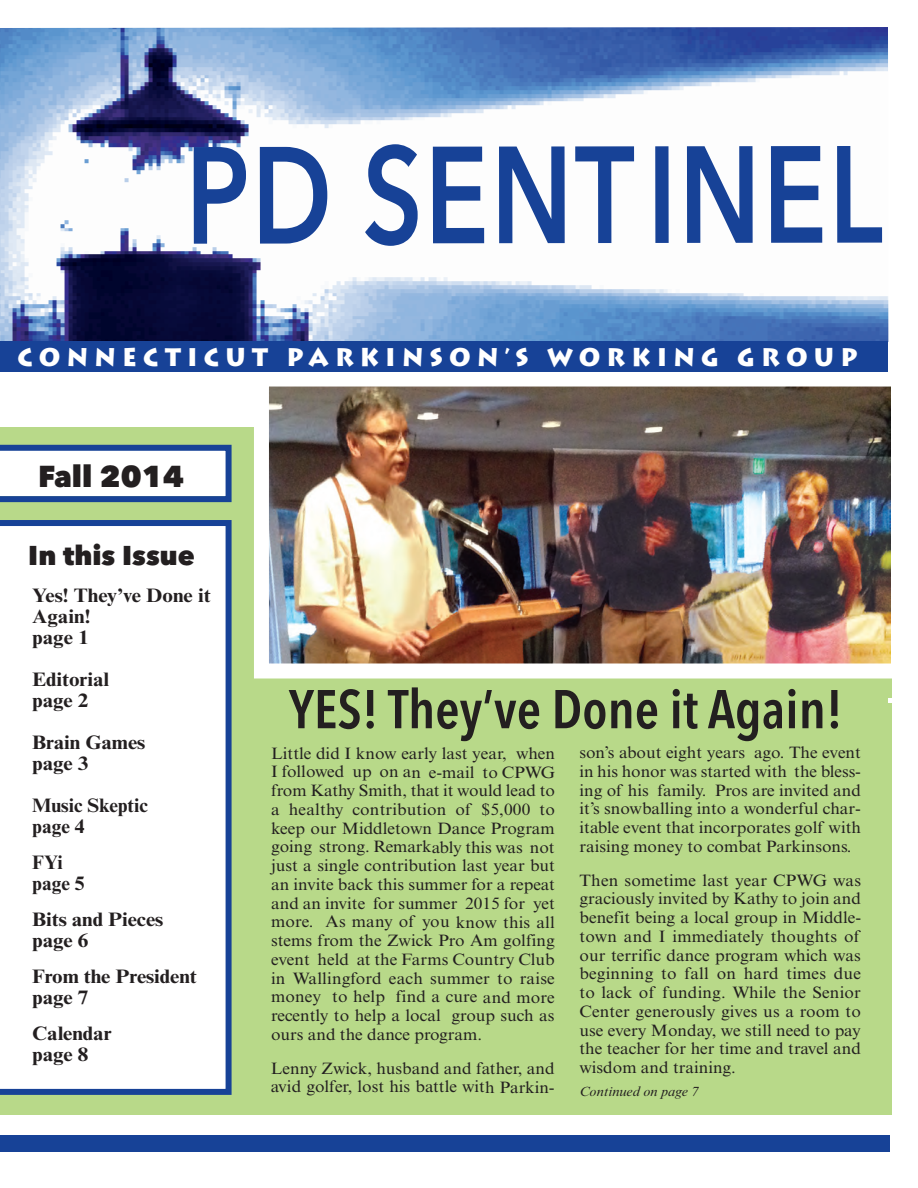
<style>
.page{position:relative;width:918px;height:1188px;background:#fff}
.page>*{position:absolute;margin:0;border:0;box-sizing:border-box;transform-origin:0 0}
.t1{font:600 136.5px "Avenir Next";letter-spacing:.015em;color:#174297;scale:.77 1}
.t2{font:600 54px "Avenir Next Condensed";color:#231f20}
.t3{font:800 30px "Avenir Next";color:#231f20}
.t4{font:800 27px "Avenir Next";color:#231f20}
.t5{font:900 25.2px "Lithos";letter-spacing:.26em;color:#fff;scale:.95 1}
.t6{font:700 19.5px/21px "Times New Roman MT Std";letter-spacing:-.005em;color:#231f20;scale:1.08 1}
.t7{font:700 19.5px/21px "Times New Roman MT Std";letter-spacing:-.005em;color:#231f20}
.t8{font:16.5px/18.8px "Times New Roman MT Std";color:#231f20;text-align:justify;scale:1.05 1}
.t9{font:italic 13.5px "Times New Roman MT Std";color:#231f20;scale:1.05 1}
</style>
<div class="page">
<div style="left:0;top:427px;width:892px;height:687px;background:#b8d989"></div>
<div style="left:0;top:1135px;width:890px;height:17px;background:#174297"></div>
<svg style="left:0;top:445px;width:232px;height:57px;background:#cad4e7"></svg>
<div style="left:0;top:520px;width:232px;height:575px;background:#fff"></div>
<img style="left:254px;top:386px;width:638px;height:293px">
<img style="left:0;top:27px;width:888px;height:314px">
<div style="left:0;top:341px;width:888px;height:31px;background:#174297"></div>
<div style="left:0;top:614px;width:16px;height:113px;background:#fff"></div>
<svg style="left:889px;top:699px;width:3px;height:4px"></svg>
<h1 class="t1" style="left:186px;top:79px;width:907px">PD SENTINEL</h1>
<h3 class="t5" style="left:17px;top:342px;width:886px">CONNECTICUT PARKINSON’S WORKING GROUP</h3>
<h3 class="t3" style="left:38px;top:458px;width:147px">Fall 2014</h3>
<h3 class="t4" style="left:28px;top:538px;width:168px">In this Issue</h3>
<p class="t6" style="left:32px;top:587px;width:167px">Yes! They’ve Done it<br>Again!<br>page 1</p>
<p class="t6" style="left:32px;top:671px;width:73px">Editorial page 2</p>
<p class="t6" style="left:32px;top:734px;width:106px">Brain Games page 3</p>
<p class="t7" style="left:32px;top:797px;width:117px">Music Skeptic page 4</p>
<p class="t7" style="left:32px;top:854px;width:54px">FYi page 5</p>
<p class="t6" style="left:32px;top:911px;width:123px">Bits and Pieces page 6</p>
<p class="t6" style="left:32px;top:968px;width:154px">From the President page 7</p>
<p class="t6" style="left:32px;top:1025px;width:75px">Calendar page 8</p>
<h2 class="t2" style="left:289px;top:663px;width:555px">YES! They’ve Done it Again!</h2>
<p class="t8" style="left:271px;top:745px;width:272px">Little did I know early last year, when I followed up on an e-mail to CPWG from Kathy Smith, that it would lead to a healthy contribution of $5,000 to keep our Middletown Dance Program going strong. Remarkably this was not just a single contribution last year but an invite back this summer for a repeat and an invite for summer 2015 for yet more. As many of you know this all stems from the Zwick Pro Am golfing event held at the Farms Country Club in Wallingford each summer to raise money to help find a cure and more recently to help a local group such as ours and the dance program.</p>
<p class="t8" style="left:271px;top:1060px;width:272px">Lenny Zwick, husband and father, and avid golfer, lost his battle with Parkin-</p>
<p class="t8" style="left:579px;top:745px;width:270px">son’s about eight years ago. The event in his honor was started with the bless&shy;ing of his family. Pros are invited and it’s snowballing into a wonderful char&shy;itable event that incorporates golf with raising money to combat Parkinsons.</p>
<p class="t8" style="left:579px;top:872px;width:270px">Then sometime last year CPWG was graciously invited by Kathy to join and benefit being a local group in Middle&shy;town and I immediately thoughts of our terrific dance program which was beginning to fall on hard times due to lack of funding. While the Senior Center generously gives us a room to use every Monday, we still need to pay the teacher for her time and travel and wisdom and training.</p>
<p class="t9" style="left:579px;top:1087px;width:115px">Continued on page 7</p>
</div>
